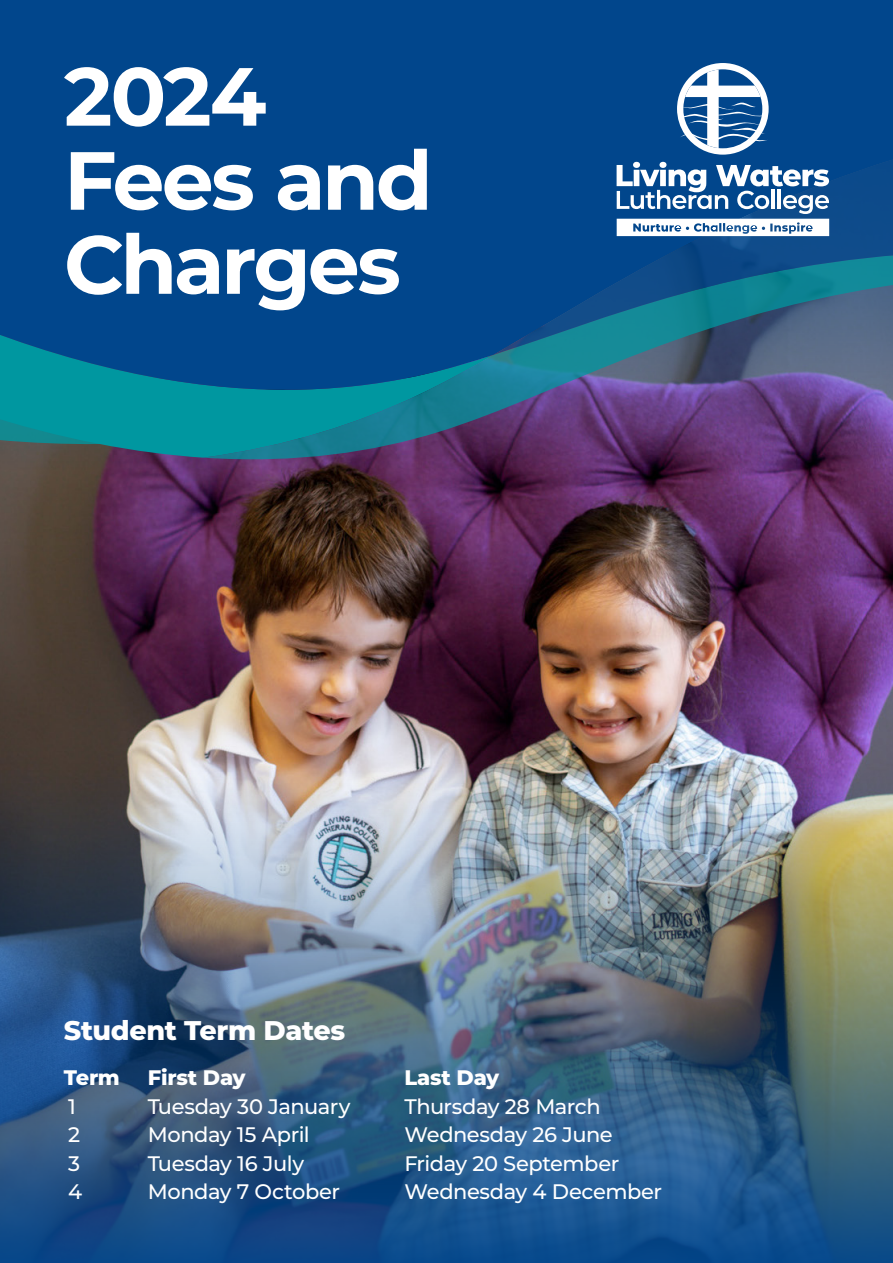
<style>
.page{position:relative;width:893px;height:1263px;background:#fff}
.page>*{position:absolute;margin:0;border:0;box-sizing:border-box;transform-origin:0 0}
.t1{font:700 82.2px/84px "Montserrat";letter-spacing:-.04em;color:#fff}
.t2{font:800 27px "Montserrat";letter-spacing:-.015em;color:#fff}
.t3{font:500 21px "Montserrat";letter-spacing:-.02em;color:#fff}
.t4{font:800 21px "Montserrat";letter-spacing:-.01em;color:#fff}
</style>
<div class="page">
<img style="left:0;top:470px;width:893px;height:300px">
<svg style="left:0;top:409px;width:893px;height:55px;background:#5d326b"></svg>
<svg style="left:0;top:409px;width:493px;height:49px;background:#1a7a8b"></svg>
<svg style="left:0;top:0;width:893px;height:409px;background:#0a4e8c"></svg>
<img style="left:0;top:770px;width:893px;height:493px">
<svg style="left:617px;top:162px;width:212px;height:74px"></svg>
<svg style="left:677px;top:63px;width:92px;height:92px"></svg>
<h1 class="t1" style="left:64px;top:50px;width:370px">2024<br>Fees and<br>Charges</h1>
<p class="t2" style="left:64px;top:1010px;width:283px">Student Term Dates</p>
<p class="t4" style="left:64px;top:1062px;width:58px">Term</p>
<p class="t4" style="left:148px;top:1062px;width:99px">First Day</p>
<p class="t4" style="left:404px;top:1062px;width:96px">Last Day</p>
<p class="t3" style="left:68px;top:1091px;width:9px">1</p>
<p class="t3" style="left:148px;top:1091px;width:204px">Tuesday 30 January</p>
<p class="t3" style="left:404px;top:1091px;width:198px">Thursday 28 March</p>
<p class="t3" style="left:68px;top:1120px;width:14px">2</p>
<p class="t3" style="left:148px;top:1120px;width:163px">Monday 15 April</p>
<p class="t3" style="left:404px;top:1120px;width:210px">Wednesday 26 June</p>
<p class="t3" style="left:68px;top:1148px;width:14px">3</p>
<p class="t3" style="left:148px;top:1148px;width:158px">Tuesday 16 July</p>
<p class="t3" style="left:404px;top:1148px;width:217px">Friday 20 September</p>
<p class="t3" style="left:68px;top:1177px;width:16px">4</p>
<p class="t3" style="left:148px;top:1177px;width:194px">Monday 7 October</p>
<p class="t3" style="left:404px;top:1177px;width:259px">Wednesday 4 December</p>
</div>
